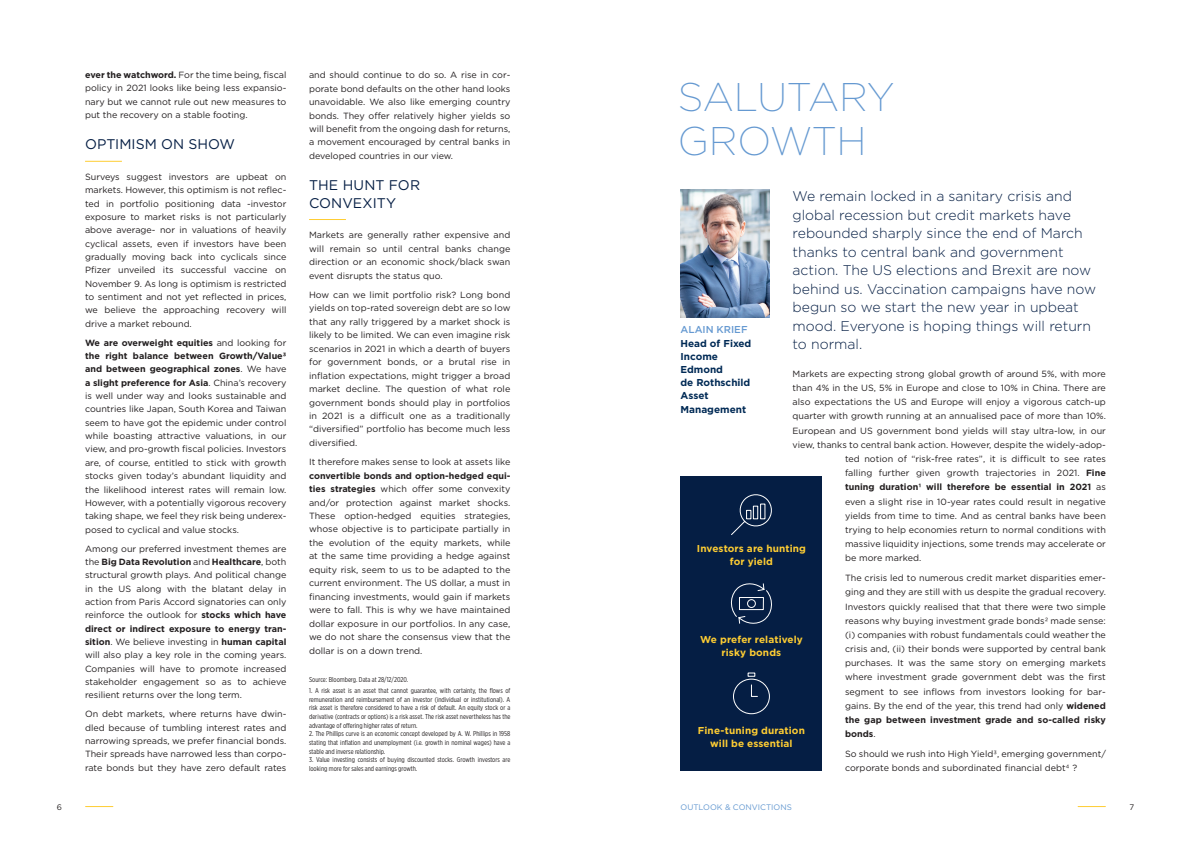
<style>
.page{position:relative;width:1191px;height:842px;background:#fff}
.page>*{position:absolute;margin:0;border:0;box-sizing:border-box;transform-origin:0 0}
.t1{font:200 40px/44px "Gotham";letter-spacing:-.005em;color:#6599d1}
.t2{font:300 14px/18.5px "Gotham";color:#051e44}
.t3{font:14px/17.3px "Gotham";letter-spacing:.005em;color:#051e44}
.t4{font:700 10px/13px "Gotham";letter-spacing:.01em;color:#fecd33;text-align:center}
.t5{font:700 10px/13.2px "Gotham";color:#002a55}
.t6{font:500 10px "Gotham";color:#6599d1}
.t7{font:9px/13.3px "Gotham";letter-spacing:.005em;color:#231f20;text-align:justify}
.t8{font:700 9px "Gotham";letter-spacing:.005em;color:#231f20}
.t9{font:8px "Gotham";color:#6599d1}
.t10{font:8px "Gotham";color:#231f20}
.t11{font:7px/8.7px "Gotham X Narrow";color:#231f20;text-align:justify}
.s1{font-weight:700}
.s2{font-weight:400}
</style>
<div class="page">
<svg style="left:1078px;top:806px;width:27px;height:1px"></svg>
<svg style="left:86px;top:806px;width:27px;height:1px"></svg>
<hr style="left:85px;top:161px;width:37px;height:1px;background:#fecd33">
<hr style="left:309px;top:219px;width:37px;height:1px;background:#fecd33">
<img style="left:680px;top:190px;width:90px;height:128px">
<div style="left:680px;top:476px;width:142px;height:295px;background:#051e44"></div>
<svg style="left:731px;top:494px;width:41px;height:41px"></svg>
<svg style="left:730px;top:583px;width:42px;height:41px"></svg>
<svg style="left:733px;top:672px;width:37px;height:43px"></svg>
<p class="t7" style="left:85px;top:68px;width:203px"><span class="s1">ever the watchword.</span> For the time being, fiscal policy in 2021 looks like being less expansio&shy;nary but we cannot rule out new measures to put the recovery on a stable footing.</p>
<h2 class="t3" style="left:85px;top:136px;width:151px">OPTIMISM ON SHOW</h2>
<p class="t7" style="left:85px;top:170px;width:203px">Surveys suggest investors are upbeat on markets. However, this optimism is not reflec&shy;ted in portfolio positioning data -investor exposure to market risks is not particularly above average- nor in valuations of heavily cyclical assets, even if investors have been gradually moving back into cyclicals since Pfizer unveiled its successful vaccine on November 9. As long is optimism is restricted to sentiment and not yet reflected in prices, we believe the approaching recovery will drive a market rebound.</p>
<p class="t7" style="left:85px;top:336px;width:203px"><span class="s1">We are overweight equities</span> and looking for <span class="s1">the right balance between Growth/Value3 and between geographical zones</span>. We have <span class="s1">a slight preference for Asia</span>. China’s recovery is well under way and looks sustainable and countries like Japan, South Korea and Taiwan seem to have got the epidemic under control while boasting attractive valuations, in our view, and pro-growth fiscal policies. Investors are, of course, entitled to stick with growth stocks given today’s abundant liquidity and the likelihood interest rates will remain low.<br>However, with a potentially vigorous recovery taking shape, we feel they risk being underex&shy;posed to cyclical and value stocks.</p>
<p class="t7" style="left:85px;top:541px;width:203px">Among our preferred investment themes are the <span class="s1">Big Data Revolution</span> and <span class="s1">Healthcare</span>, both structural growth plays. And political change in the US along with the blatant delay in action from Paris Accord signatories can only reinforce the outlook for <span class="s1">stocks which have direct or indirect exposure to energy tran&shy;sition</span>. We believe investing in <span class="s1">human capital </span>will also play a key role in the coming years.<br>Companies will have to promote increased stakeholder engagement so as to achieve resilient returns over the long term.</p>
<p class="t7" style="left:85px;top:707px;width:203px">On debt markets, where returns have dwin&shy;dled because of tumbling interest rates and narrowing spreads, we prefer financial bonds.<br>Their spreads have narrowed less than corpo&shy;rate bonds but they have zero default rates</p>
<p class="t7" style="left:309px;top:68px;width:203px">and should continue to do so. A rise in cor&shy;porate bond defaults on the other hand looks unavoidable. We also like emerging country bonds. They offer relatively higher yields so will benefit from the ongoing dash for returns, a movement encouraged by central banks in developed countries in our view.</p>
<h2 class="t3" style="left:309px;top:176px;width:112px">THE HUNT FOR<br>CONVEXITY</h2>
<p class="t7" style="left:309px;top:228px;width:203px">Markets are generally rather expensive and will remain so until central banks change direction or an economic shock/black swan event disrupts the status quo.</p>
<p class="t7" style="left:309px;top:288px;width:203px">How can we limit portfolio risk? Long bond yields on top-rated sovereign debt are so low that any rally triggered by a market shock is likely to be limited. We can even imagine risk scenarios in 2021 in which a dearth of buyers for government bonds, or a brutal rise in inflation expectations, might trigger a broad market decline. The question of what role government bonds should play in portfolios in 2021 is a difficult one as a traditionally “diversified” portfolio has become much less diversified.</p>
<p class="t7" style="left:309px;top:455px;width:203px">It therefore makes sense to look at assets like</p>
<p class="t7" style="left:309px;top:468px;width:203px"><span class="s1">convertible bonds and option-hedged equi&shy;ties strategies</span> which offer some convexity and/or protection against market shocks.<br>These option-hedged equities strategies, whose objective is to participate partially in the evolution of the equity markets, while at the same time providing a hedge against equity risk, seem to us to be adapted to the current environment. The US dollar, a must in financing investments, would gain if markets were to fall. This is why we have maintained dollar exposure in our portfolios. In any case, we do not share the consensus view that the dollar is on a down trend.</p>
<p class="t11" style="left:309px;top:675px;width:101px">Source: Bloomberg. Data at 28/12/2020.</p>
<p class="t11" style="left:309px;top:686px;width:203px">1. A risk asset is an asset that cannot guarantee, with certainty, the flows of remuneration and reimbursement of an investor (individual or institutional). A risk asset is therefore considered to have a risk of default. An equity stock or a derivative (contracts or options) is a risk asset. The risk asset nevertheless has the advantage of offering higher rates of return.</p>
<p class="t11" style="left:309px;top:729px;width:203px">2. The Phillips curve is an economic concept developed by A. W. Phillips in 1958 stating that inflation and unemployment (i.e. growth in nominal wages) have a stable and inverse relationship.</p>
<p class="t11" style="left:309px;top:755px;width:203px">3. Value investing consists of buying discounted stocks. Growth investors are looking more for sales and earnings growth.</p>
<h1 class="t1" style="left:677px;top:74px;width:218px">SALUTARY<br>GROWTH</h1>
<p class="t2" style="left:792px;top:187px;width:305px">We remain locked in a sanitary crisis and global recession but credit markets have rebounded sharply since the end of March thanks to central bank and government action. The US elections and Brexit are now behind us. Vaccination campaigns have now begun so we start the new year in upbeat mood. Everyone is hoping things will return to normal.</p>
<p class="t6" style="left:680px;top:323px;width:68px">ALAIN KRIEF</p>
<p class="t5" style="left:680px;top:336px;width:72px">Head of Fixed<br>Income<br>Edmond<br>de Rothschild<br>Asset<br>Management</p>
<p class="t7" style="left:792px;top:367px;width:315px">Markets are expecting strong global growth of around 5%, with more</p>
<p class="t7" style="left:792px;top:381px;width:315px">than 4% in the US, 5% in Europe and close to 10% in China. There are</p>
<p class="t7" style="left:792px;top:395px;width:315px">also expectations the US and Europe will enjoy a vigorous catch-up</p>
<p class="t7" style="left:792px;top:409px;width:315px">quarter with growth running at an annualised pace of more than 10%.</p>
<p class="t7" style="left:792px;top:424px;width:315px">European and US government bond yields will stay ultra-low, in our</p>
<p class="t7" style="left:792px;top:438px;width:315px">view, thanks to central bank action. However, despite the widely-adop-</p>
<p class="t7" style="left:845px;top:452px;width:262px">ted notion of “risk-free rates”, it is difficult to see rates</p>
<p class="t7" style="left:845px;top:466px;width:262px">falling further given growth trajectories in 2021. <span class="s1">Fine</span></p>
<p class="t8" style="left:845px;top:481px;width:262px">tuning duration1 will therefore be essential in 2021 <span class="s2">as</span></p>
<p class="t7" style="left:845px;top:494px;width:262px">even a slight rise in 10-year rates could result in negative</p>
<p class="t7" style="left:845px;top:509px;width:262px">yields from time to time. And as central banks have been</p>
<p class="t7" style="left:845px;top:523px;width:262px">trying to help economies return to normal conditions with</p>
<p class="t7" style="left:845px;top:537px;width:262px">massive liquidity injections, some trends may accelerate or</p>
<p class="t7" style="left:845px;top:551px;width:78px">be more marked.</p>
<p class="t7" style="left:845px;top:571px;width:262px;line-height:14.2px">The crisis led to numerous credit market disparities emer&shy;ging and they are still with us despite the gradual recovery.<br>Investors quickly realised that that there were two simple reasons why buying investment grade bonds2 made sense: (i) companies with robust fundamentals could weather the crisis and, (ii) their bonds were supported by central bank purchases. It was the same story on emerging markets where investment grade government debt was the first segment to see inflows from investors looking for bar&shy;gains. By the end of the year, this trend had only <span class="s1">widened the gap between investment grade and so-called risky bonds</span>.</p>
<p class="t7" style="left:845px;top:746px;width:262px;line-height:14.2px">So should we rush into High Yield3, emerging government/ corporate bonds and subordinated financial debt4 ?</p>
<p class="t4" style="left:697px;top:541px;width:111px">Investors are hunting for yield</p>
<p class="t4" style="left:700px;top:632px;width:104px">We prefer relatively risky bonds</p>
<p class="t4" style="left:698px;top:723px;width:108px">Fine-tuning duration will be essential</p>
<p class="t10" style="left:57px;top:802px;width:7px">6</p>
<p class="t9" style="left:680px;top:802px;width:113px">OUTLOOK &amp; CONVICTIONS</p>
<p class="t10" style="left:1129px;top:802px;width:6px">7</p>
</div>
